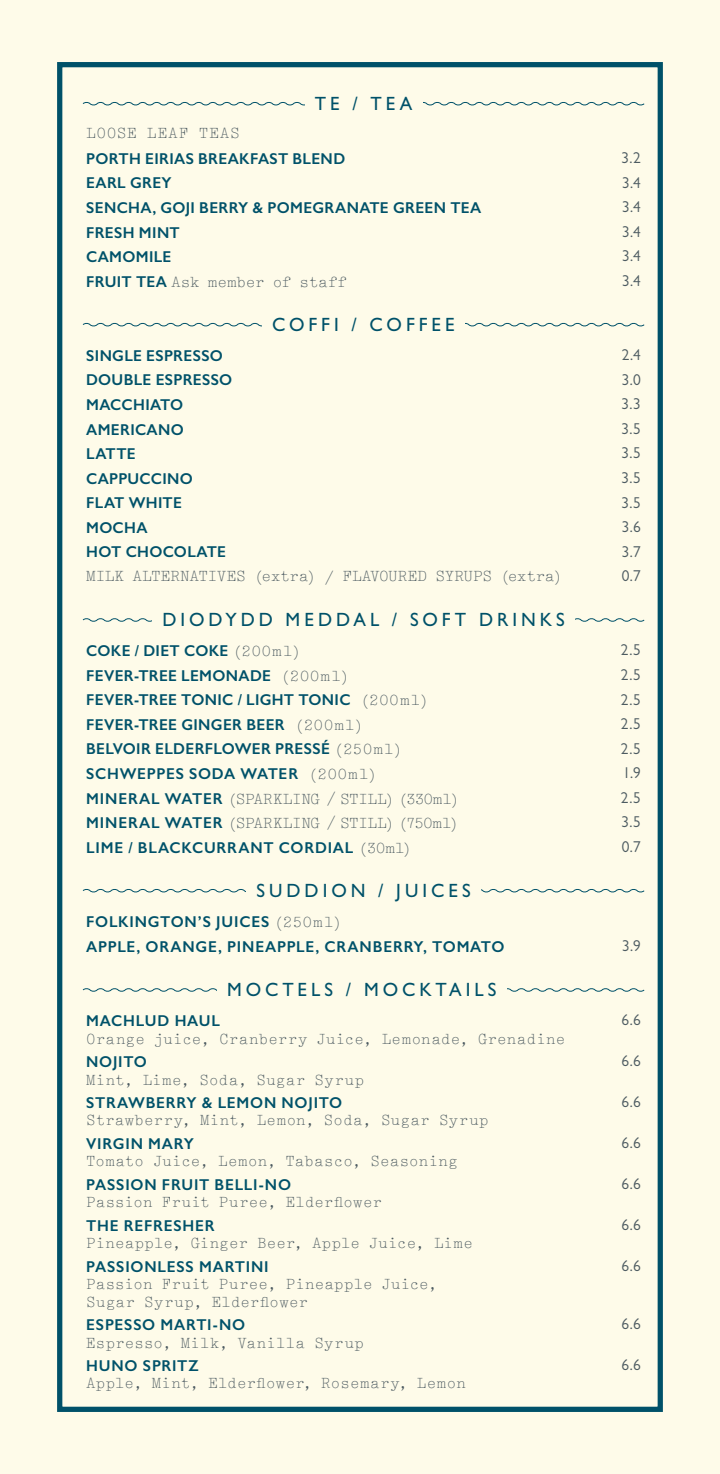
<style>
.page{position:relative;width:720px;height:1474px;background:#fff}
.page>*{position:absolute;margin:0;border:0;box-sizing:border-box;transform-origin:0 0}
.t1{font:500 19.25px "Gill Sans MT Pro";letter-spacing:.21em;color:#005169}
.t2{font:15.75px/17.5px "Typewriter Elite";letter-spacing:.025em;color:#4d5b61}
.t3{font:600 15.75px "Gill Sans";letter-spacing:.025em;color:#005169}
.t4{font:15.75px "Gill Sans MT Pro";color:#4d5b61}
.t5{font:600 15.75px "Gill Sans";letter-spacing:.05em;color:#005169}
.t6{font:15.75px "Typewriter Elite";letter-spacing:-.01em;color:#4d5b61}
.t7{font:15.75px "Typewriter Elite";letter-spacing:-.005em;color:#4d5b61}
.t8{font:600 15.75px "Gill Sans";letter-spacing:.045em;color:#005169}
.t9{font:15.75px "Typewriter Elite";color:#4d5b61}
.t10{font:15.75px "Typewriter Elite";letter-spacing:.065em;color:#4d5b61}
.s1{font-family:"Gill Sans";font-weight:600;color:#005169}
.s2{font-family:"Typewriter Elite";font-weight:400;color:#4d5b61}
</style>
<div class="page">
<div style="left:0;top:0;width:719px;height:1473px;background:#fefbe9"></div>
<div style="left:57px;top:62px;width:605px;height:1349px;border:5px solid #005169"></div>
<svg style="left:82px;top:102px;width:563px;height:4px"></svg>
<div style="left:305px;top:97px;width:117px;height:13px;background:#fefbe9"></div>
<svg style="left:82px;top:322px;width:563px;height:5px"></svg>
<div style="left:262px;top:318px;width:203px;height:13px;background:#fefbe9"></div>
<svg style="left:82px;top:618px;width:563px;height:4px"></svg>
<div style="left:152px;top:613px;width:422px;height:13px;background:#fefbe9"></div>
<svg style="left:82px;top:889px;width:563px;height:4px"></svg>
<div style="left:246px;top:884px;width:234px;height:13px;background:#fefbe9"></div>
<svg style="left:82px;top:988px;width:563px;height:4px"></svg>
<div style="left:217px;top:983px;width:289px;height:13px;background:#fefbe9"></div>
<p class="t1" style="left:315px;top:92px;width:99px">TE / TEA</p>
<p class="t10" style="left:86px;top:124px;width:155px">LOOSE LEAF TEAS</p>
<p class="t3" style="left:86px;top:149px;width:260px">PORTH EIRIAS BREAKFAST BLEND</p>
<p class="t4" style="left:621px;top:148px;width:21px">3.2</p>
<p class="t3" style="left:86px;top:173px;width:87px">EARL GREY</p>
<p class="t4" style="left:622px;top:173px;width:20px">3.4</p>
<p class="t3" style="left:86px;top:198px;width:396px">SENCHA, GOJI BERRY &amp; POMEGRANATE GREEN TEA</p>
<p class="t4" style="left:622px;top:197px;width:20px">3.4</p>
<p class="t3" style="left:86px;top:223px;width:95px">FRESH MINT</p>
<p class="t4" style="left:622px;top:222px;width:20px">3.4</p>
<p class="t3" style="left:86px;top:247px;width:87px">CAMOMILE</p>
<p class="t4" style="left:622px;top:247px;width:20px">3.4</p>
<p class="t9" style="left:86px;top:273px;width:262px"><span class="s1">FRUIT TEA</span> Ask member of staff</p>
<p class="t4" style="left:622px;top:271px;width:20px">3.4</p>
<p class="t1" style="left:272px;top:313px;width:184px">COFFI / COFFEE</p>
<p class="t3" style="left:86px;top:346px;width:138px">SINGLE ESPRESSO</p>
<p class="t4" style="left:621px;top:345px;width:21px">2.4</p>
<p class="t3" style="left:86px;top:370px;width:147px">DOUBLE ESPRESSO</p>
<p class="t4" style="left:621px;top:370px;width:21px">3.0</p>
<p class="t3" style="left:86px;top:395px;width:99px">MACCHIATO</p>
<p class="t4" style="left:621px;top:394px;width:21px">3.3</p>
<p class="t3" style="left:86px;top:419px;width:99px">AMERICANO</p>
<p class="t4" style="left:621px;top:419px;width:21px">3.5</p>
<p class="t3" style="left:86px;top:444px;width:51px">LATTE</p>
<p class="t4" style="left:621px;top:444px;width:21px">3.5</p>
<p class="t3" style="left:86px;top:469px;width:108px">CAPPUCCINO</p>
<p class="t4" style="left:621px;top:468px;width:21px">3.5</p>
<p class="t3" style="left:86px;top:493px;width:97px">FLAT WHITE</p>
<p class="t4" style="left:621px;top:493px;width:21px">3.5</p>
<p class="t3" style="left:86px;top:518px;width:63px">MOCHA</p>
<p class="t4" style="left:621px;top:517px;width:21px">3.6</p>
<p class="t3" style="left:86px;top:542px;width:141px">HOT CHOCOLATE</p>
<p class="t4" style="left:621px;top:542px;width:21px">3.7</p>
<p class="t7" style="left:86px;top:567px;width:477px">MILK ALTERNATIVES (extra) / FLAVOURED SYRUPS (extra)</p>
<p class="t4" style="left:621px;top:566px;width:21px">0.7</p>
<p class="t1" style="left:162px;top:608px;width:404px">DIODYDD MEDDAL / SOFT DRINKS</p>
<p class="t3" style="left:86px;top:641px;width:216px">COKE / DIET COKE <span class="s2">(200ml)</span></p>
<p class="t4" style="left:620px;top:640px;width:22px">2.5</p>
<p class="t3" style="left:86px;top:666px;width:264px">FEVER-TREE LEMONADE <span class="s2">(200ml)</span></p>
<p class="t4" style="left:620px;top:665px;width:22px">2.5</p>
<p class="t3" style="left:86px;top:690px;width:344px">FEVER-TREE TONIC / LIGHT TONIC <span class="s2">(200ml)</span></p>
<p class="t4" style="left:620px;top:690px;width:22px">2.5</p>
<p class="t3" style="left:86px;top:715px;width:278px">FEVER-TREE GINGER BEER <span class="s2">(200ml)</span></p>
<p class="t4" style="left:620px;top:714px;width:22px">2.5</p>
<p class="t3" style="left:86px;top:739px;width:317px">BELVOIR ELDERFLOWER PRESSÉ <span class="s2">(250ml)</span></p>
<p class="t4" style="left:620px;top:739px;width:22px">2.5</p>
<p class="t8" style="left:86px;top:764px;width:292px">SCHWEPPES SODA WATER <span class="s2">(200ml)</span></p>
<p class="t4" style="left:622px;top:763px;width:20px">1.9</p>
<p class="t6" style="left:86px;top:789px;width:374px"><span class="s1">MINERAL WATER</span> (SPARKLING / STILL) (330ml)</p>
<p class="t4" style="left:620px;top:788px;width:22px">2.5</p>
<p class="t6" style="left:86px;top:814px;width:374px"><span class="s1">MINERAL WATER</span> (SPARKLING / STILL) (750ml)</p>
<p class="t4" style="left:621px;top:812px;width:21px">3.5</p>
<p class="t5" style="left:86px;top:837px;width:327px">LIME / BLACKCURRANT CORDIAL <span class="s2">(30ml)</span></p>
<p class="t4" style="left:621px;top:837px;width:21px">0.7</p>
<p class="t1" style="left:256px;top:879px;width:216px">SUDDION / JUICES</p>
<p class="t5" style="left:86px;top:912px;width:257px">FOLKINGTON’S JUICES <span class="s2">(250ml)</span></p>
<p class="t5" style="left:86px;top:936px;width:419px">APPLE, ORANGE, PINEAPPLE, CRANBERRY, TOMATO</p>
<p class="t4" style="left:622px;top:936px;width:20px">3.9</p>
<p class="t1" style="left:227px;top:978px;width:271px">MOCTELS / MOCKTAILS</p>
<p class="t2" style="left:86px;top:1012px;width:480px"><span class="s1">MACHLUD HAUL<br></span>Orange juice, Cranberry Juice, Lemonade, Grenadine</p>
<p class="t4" style="left:621px;top:1010px;width:21px">6.6</p>
<p class="t3" style="left:86px;top:1052px;width:62px">NOJITO</p>
<p class="t2" style="left:86px;top:1070px;width:279px">Mint, Lime, Soda, Sugar Syrup</p>
<p class="t4" style="left:621px;top:1051px;width:21px">6.6</p>
<p class="t2" style="left:86px;top:1094px;width:403px"><span class="s1">STRAWBERRY &amp; LEMON NOJITO<br></span>Strawberry, Mint, Lemon, Soda, Sugar Syrup</p>
<p class="t4" style="left:621px;top:1092px;width:21px">6.6</p>
<p class="t2" style="left:86px;top:1135px;width:373px"><span class="s1">VIRGIN MARY<br></span>Tomato Juice, Lemon, Tabasco, Seasoning</p>
<p class="t4" style="left:621px;top:1133px;width:21px">6.6</p>
<p class="t2" style="left:86px;top:1175px;width:297px"><span class="s1">PASSION FRUIT BELLI-NO<br></span>Passion Fruit Puree, Elderflower</p>
<p class="t4" style="left:621px;top:1174px;width:21px">6.6</p>
<p class="t2" style="left:86px;top:1216px;width:388px"><span class="s1">THE REFRESHER<br></span>Pineapple, Ginger Beer, Apple Juice, Lime</p>
<p class="t4" style="left:621px;top:1215px;width:21px">6.6</p>
<p class="t2" style="left:86px;top:1257px;width:352px"><span class="s1">PASSIONLESS MARTINI<br></span>Passion Fruit Puree, Pineapple Juice,<br>Sugar Syrup, Elderflower</p>
<p class="t4" style="left:621px;top:1256px;width:21px">6.6</p>
<p class="t2" style="left:86px;top:1316px;width:279px"><span class="s1">ESPESSO MARTI-NO<br></span>Espresso, Milk, Vanilla Syrup</p>
<p class="t4" style="left:621px;top:1314px;width:21px">6.6</p>
<p class="t2" style="left:86px;top:1357px;width:381px"><span class="s1">HUNO SPRITZ<br></span>Apple, Mint, Elderflower, Rosemary, Lemon</p>
<p class="t4" style="left:621px;top:1355px;width:21px">6.6</p>
</div>
